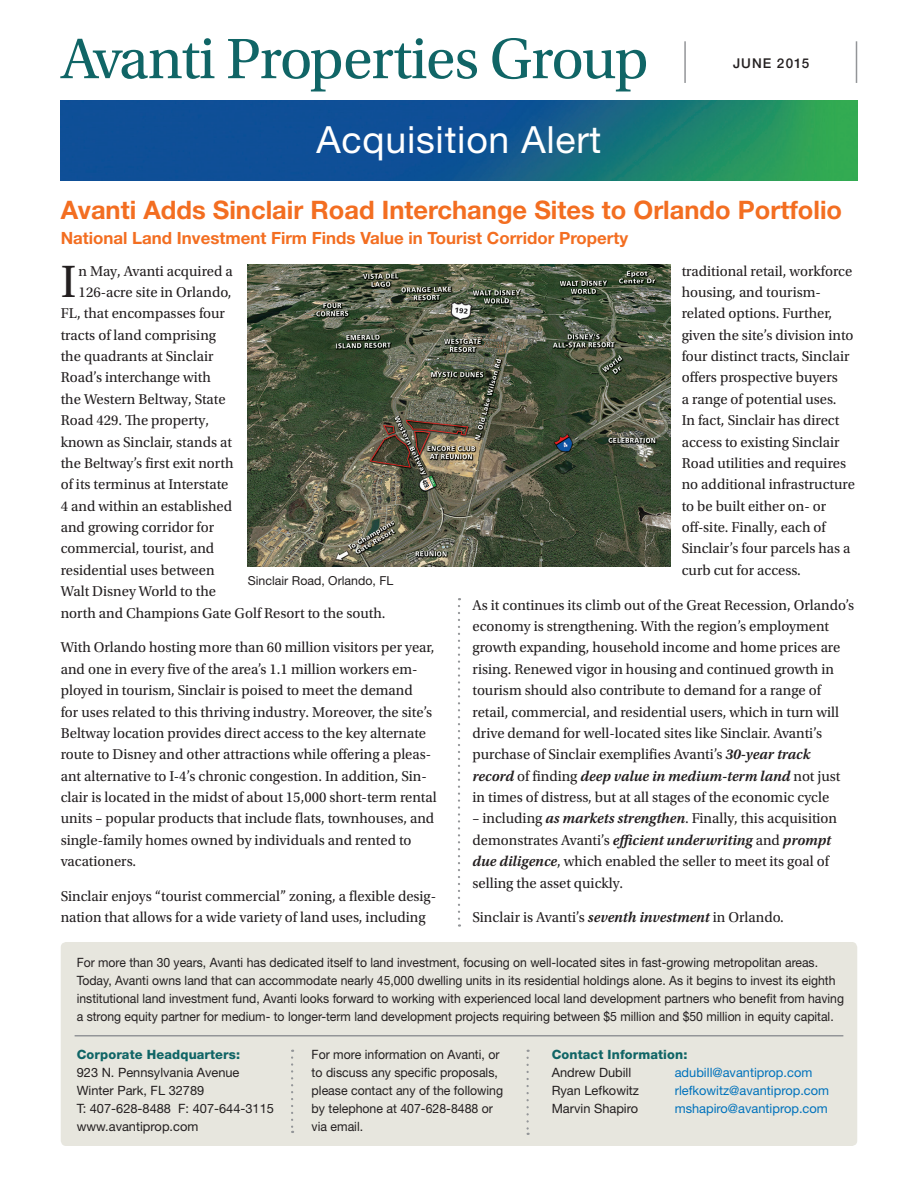
<style>
.page{position:relative;width:918px;height:1188px;background:#fff}
.page>*{position:absolute;margin:0;border:0;box-sizing:border-box;transform-origin:0 0}
.t1{font:60px "Utopia Std";letter-spacing:-.02em;color:#106566}
.t2{font:47.7px "Utopia Std";color:#231f20}
.t3{font:37.5px "Helvetica Neue LT Std";letter-spacing:.02em;color:#fff}
.t4{font:700 25.5px "Helvetica Neue LT Std";color:#f36e21}
.t5{font:700 16.8px "Helvetica Neue LT Std";color:#f36e21}
.t6{font:15px/21.3px "Utopia Std";color:#231f20}
.t7{font:500 13.5px "Helvetica Neue LT Std";letter-spacing:.07em;color:#231f20}
.t8{font:12.9px/18px "Helvetica Neue LT Std";color:#231f20;scale:.95 1}
.t9{font:12.9px "Helvetica Neue LT Std";color:#231f20}
.t10{font:12.9px/18px "Helvetica Neue LT Std";color:#231f20;scale:.96 1}
.t11{font:12.9px "Helvetica Neue LT Std";color:#0072bc}
.t12{font:800 12.9px "Helvetica Neue LT Std";letter-spacing:.01em;color:#106566}
.t13{font:12.3px "Helvetica Neue LT Std";color:#231f20}
.s1{font-weight:600;font-style:italic}
</style>
<div class="page">
<img style="left:247px;top:265px;width:424px;height:301px">
<div style="left:61px;top:942px;width:796px;height:204px;background:#e7e6de;border-radius:5px"></div>
<img style="left:61px;top:100px;width:796px;height:80px">
<hr style="left:684px;top:41px;width:2px;height:42px;background:#939598">
<hr style="left:856px;top:41px;width:1px;height:42px;background:#939598">
<hr style="left:75px;top:1035px;width:768px;height:1px;background:#939598">
<svg style="left:291px;top:1058px;width:2px;height:75px"></svg>
<svg style="left:526px;top:1058px;width:3px;height:77px"></svg>
<svg style="left:458px;top:606px;width:2px;height:321px"></svg>
<p class="t1" style="left:61px;top:26px;width:590px">Avanti Properties Group</p>
<p class="t3" style="left:317px;top:117px;width:286px">Acquisition Alert</p>
<p class="t7" style="left:733px;top:55px;width:78px">JUNE 2015</p>
<p class="t4" style="left:61px;top:194px;width:783px">Avanti Adds Sinclair Road Interchange Sites to Orlando Portfolio</p>
<p class="t5" style="left:61px;top:228px;width:569px">National Land Investment Firm Finds Value in Tourist Corridor Property</p>
<p class="t2" style="left:61px;top:256px;width:17px">I</p>
<p class="t6" style="left:79px;top:260px;width:156px">n May, Avanti acquired a</p>
<p class="t6" style="left:79px;top:282px;width:154px">126-acre site in Orlando,</p>
<p class="t6" style="left:61px;top:303px;width:166px">FL, that encompasses four</p>
<p class="t6" style="left:61px;top:324px;width:157px">tracts of land comprising</p>
<p class="t6" style="left:61px;top:346px;width:154px">the quadrants at Sinclair</p>
<p class="t6" style="left:61px;top:367px;width:152px">Road’s interchange with</p>
<p class="t6" style="left:61px;top:389px;width:166px">the Western Beltway, State</p>
<p class="t6" style="left:61px;top:410px;width:150px">Road 429. The property,</p>
<p class="t6" style="left:61px;top:431px;width:173px">known as Sinclair, stands at</p>
<p class="t6" style="left:61px;top:453px;width:174px">the Beltway’s first exit north</p>
<p class="t6" style="left:61px;top:474px;width:169px">of its terminus at Interstate</p>
<p class="t6" style="left:61px;top:495px;width:173px">4 and within an established</p>
<p class="t6" style="left:61px;top:517px;width:155px">and growing corridor for</p>
<p class="t6" style="left:61px;top:538px;width:155px">commercial, tourist, and</p>
<p class="t6" style="left:61px;top:560px;width:155px">residential uses between</p>
<p class="t6" style="left:61px;top:581px;width:157px">Walt Disney World to the</p>
<p class="t6" style="left:61px;top:602px;width:326px">north and Champions Gate Golf Resort to the south.</p>
<p class="t6" style="left:61px;top:637px;width:378px">With Orlando hosting more than 60 million visitors per year, and one in every five of the area’s 1.1 million workers em&shy;ployed in tourism, Sinclair is poised to meet the demand<br>for uses related to this thriving industry. Moreover, the site’s Beltway location provides direct access to the key alternate route to Disney and other attractions while offering a pleas&shy;ant alternative to I-4’s chronic congestion. In addition, Sin&shy;clair is located in the midst of about 15,000 short-term rental units – popular products that include flats, townhouses, and single-family homes owned by individuals and rented to vacationers.</p>
<p class="t6" style="left:61px;top:886px;width:377px">Sinclair enjoys “tourist commercial” zoning, a flexible desig&shy;nation that allows for a wide variety of land uses, including</p>
<p class="t13" style="left:248px;top:573px;width:147px">Sinclair Road, Orlando, FL</p>
<p class="t6" style="left:682px;top:260px;width:175px">traditional retail, workforce housing, and tourism&shy;related options. Further, given the site’s division into four distinct tracts, Sinclair offers prospective buyers<br>a range of potential uses.<br>In fact, Sinclair has direct access to existing Sinclair<br>Road utilities and requires no additional infrastructure to be built either on- or off-site. Finally, each of<br>Sinclair’s four parcels has a curb cut for access.</p>
<p class="t6" style="left:472px;top:594px;width:383px">As it continues its climb out of the Great Recession, Orlando’s economy is strengthening. With the region’s employment growth expanding, household income and home prices are rising. Renewed vigor in housing and continued growth in tourism should also contribute to demand for a range of retail, commercial, and residential users, which in turn will drive demand for well-located sites like Sinclair. Avanti’s purchase of Sinclair exemplifies Avanti’s <span class="s1">30-year track record</span> of finding <span class="s1">deep value in medium-term land</span> not just in times of distress, but at all stages of the economic cycle</p>
<p class="t6" style="left:472px;top:808px;width:366px">– including <span class="s1">as markets strengthen</span>. Finally, this acquisition demonstrates Avanti’s <span class="s1">efficient underwriting</span> and <span class="s1">prompt due diligence</span>, which enabled the seller to meet its goal of selling the asset quickly.</p>
<p class="t6" style="left:472px;top:907px;width:313px">Sinclair is Avanti’s <span class="s1">seventh investment</span> in Orlando.</p>
<p class="t8" style="left:77px;top:953px;width:809px">For more than 30 years, Avanti has dedicated itself to land investment, focusing on well-located sites in fast-growing metropolitan areas.<br>Today, Avanti owns land that can accommodate nearly 45,000 dwelling units in its residential holdings alone. As it begins to invest its eighth institutional land investment fund, Avanti looks forward to working with experienced local land development partners who benefit from having a strong equity partner for medium- to longer-term land development projects requiring between $5 million and $50 million in equity capital.</p>
<p class="t12" style="left:77px;top:1047px;width:165px">Corporate Headquarters:</p>
<p class="t9" style="left:77px;top:1065px;width:164px">923 N. Pennsylvania Avenue</p>
<p class="t9" style="left:77px;top:1083px;width:129px">Winter Park, FL 32789</p>
<p class="t9" style="left:77px;top:1101px;width:199px">T: 407-628-8488 F: 407-644-3115</p>
<p class="t9" style="left:77px;top:1119px;width:123px">www.avantiprop.com</p>
<p class="t10" style="left:312px;top:1045px;width:201px">For more information on Avanti, or to discuss any specific proposals, please contact any of the following by telephone at 407-628-8488 or via email.</p>
<p class="t12" style="left:552px;top:1047px;width:137px">Contact Information:</p>
<p class="t9" style="left:552px;top:1065px;width:81px">Andrew Dubill</p>
<p class="t11" style="left:675px;top:1065px;width:139px">adubill@avantiprop.com</p>
<p class="t9" style="left:552px;top:1083px;width:89px">Ryan Lefkowitz</p>
<p class="t11" style="left:675px;top:1083px;width:156px">rlefkowitz@avantiprop.com</p>
<p class="t9" style="left:552px;top:1101px;width:88px">Marvin Shapiro</p>
<p class="t11" style="left:675px;top:1101px;width:155px">mshapiro@avantiprop.com</p>
</div>
